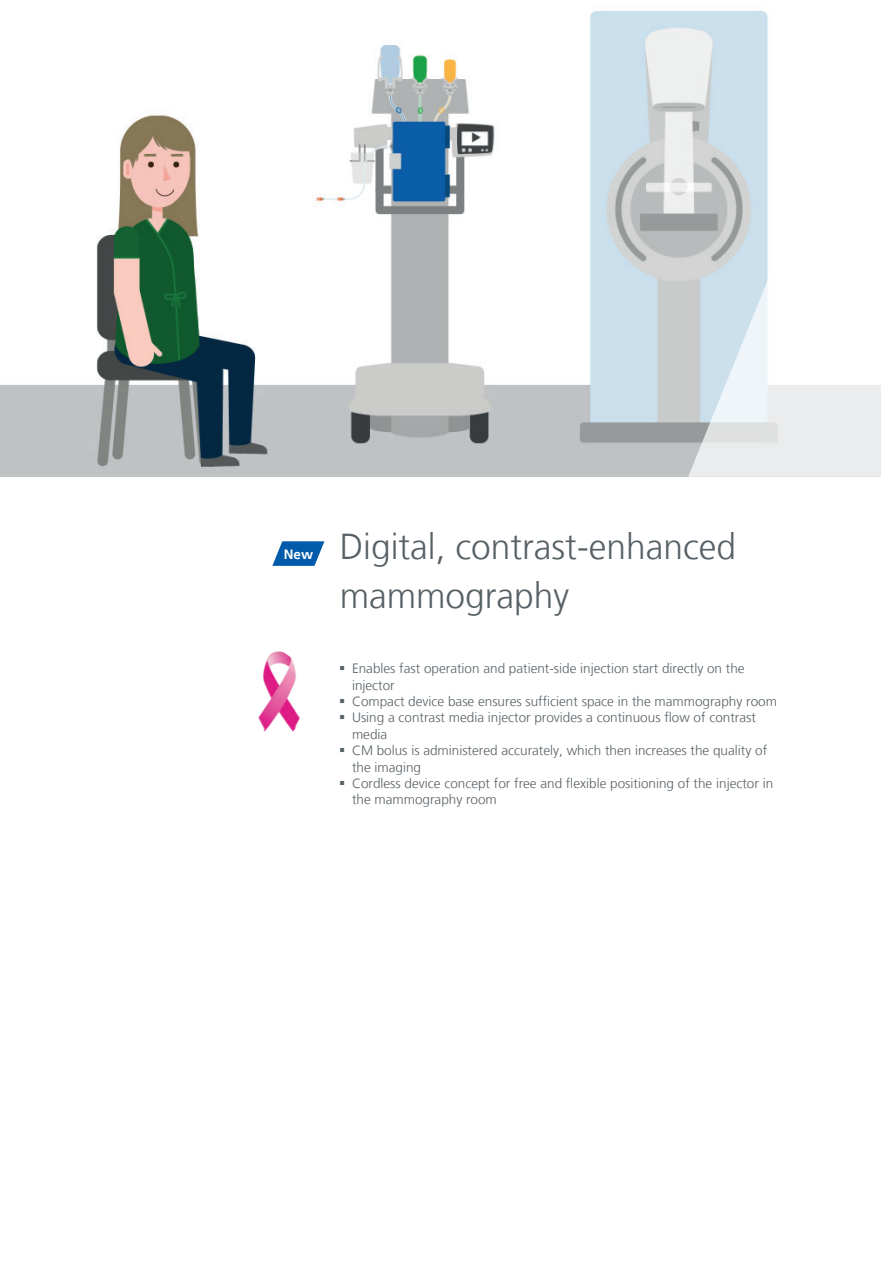
<style>
.page{position:relative;width:881px;height:1263px;background:#fff}
.page>*{position:absolute;margin:0;border:0;box-sizing:border-box;transform-origin:0 0}
.t1{font:300 36px/49.1px "Frutiger LT";color:#576065}
.t2{font:300 13.5px/16.4px "Frutiger LT";color:#576065}
.t3{font:700 13.5px "Frutiger LT";color:#fff}
</style>
<div class="page">
<img style="left:0;top:11px;width:688px;height:466px">
<svg style="left:688px;top:11px;width:192px;height:466px"></svg>
<img style="left:258px;top:651px;width:42px;height:81px">
<svg style="left:272px;top:541px;width:52px;height:25px"></svg>
<p class="t3" style="left:283px;top:548px;width:31px">New</p>
<h1 class="t1" style="left:339px;top:525px;width:397px">Digital, contrast-enhanced mammography</h1>
<p class="t2" style="left:352px;top:661px;width:426px">Enables fast operation and patient-side injection start directly on the injector<br>Compact device base ensures sufficient space in the mammography room Using a contrast media injector provides a continuous flow of contrast media<br>CM bolus is administered accurately, which then increases the quality of the imaging<br>Cordless device concept for free and flexible positioning of the injector in the mammography room</p>
</div>
